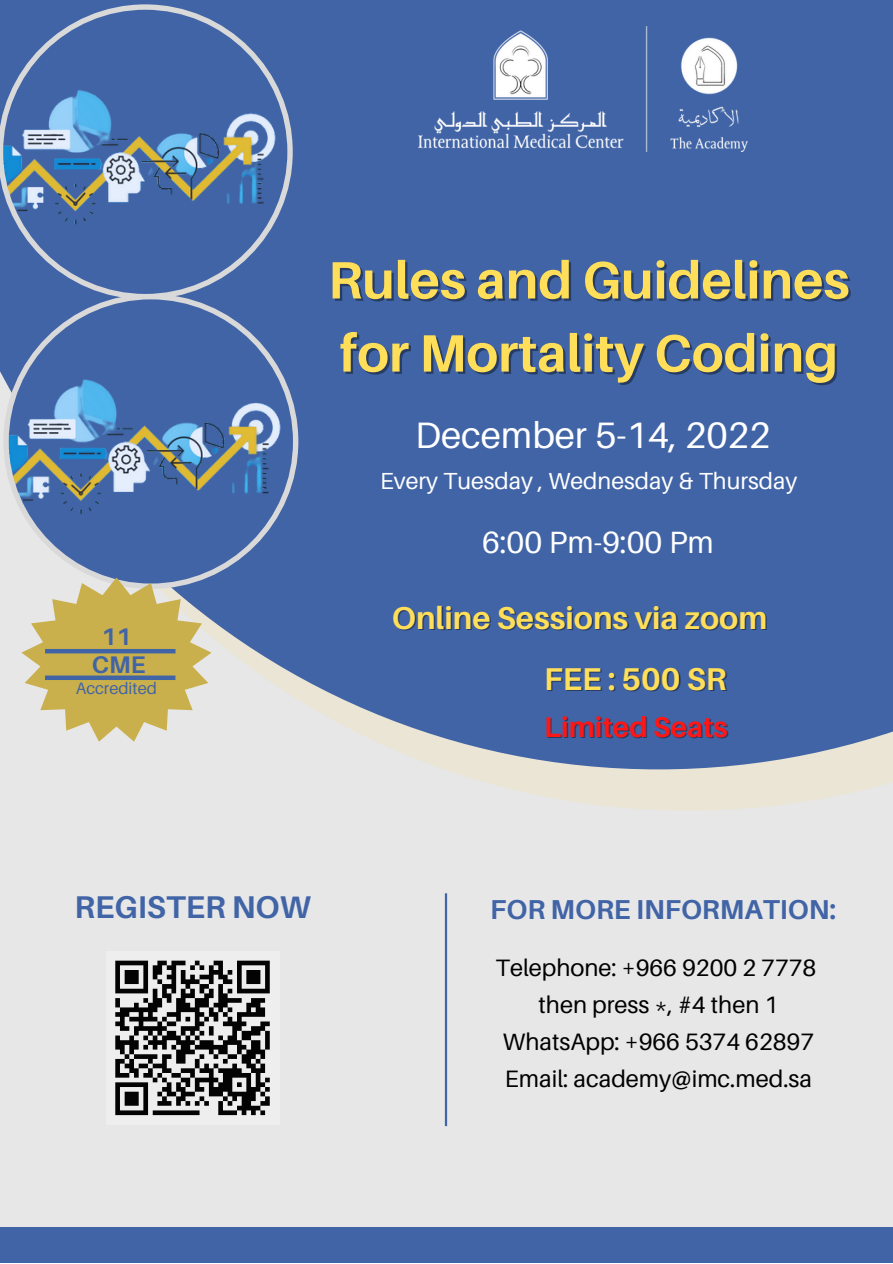
<style>
.page{position:relative;width:893px;height:1264px;background:#fff}
.page>*{position:absolute;margin:0;border:0;box-sizing:border-box;transform-origin:0 0}
.t1{font:700 52.5px/73.1px "Aileron";color:#ffde59}
.t2{font:36.75px "Aileron";color:#fff}
.t3{font:700 31.5px "Aileron";color:#ffde59}
.t4{font:700 31.5px "Aileron";color:#4164a6}
.t5{font:30.75px "Aileron";color:#fff}
.t6{font:700 28.5px "Aileron";color:#ff1616}
.t7{font:700 27.3px "Aileron";color:#4164a6}
.t8{font:700 24px/28px "Aileron";color:#4164a6;text-align:center}
.t9{font:23.7px/37px "Aileron";color:#000;text-align:center}
.t10{font:23.25px "Aileron";color:#fff}
.t11{font:16.5px "Aileron";color:#4164a6}
</style>
<div class="page">
<div style="left:0;top:0;width:892px;height:1262px;background:#e7e7e8"></div>
<svg style="left:444px;top:769px;width:448px;height:41px;fill:#eae5d4"></svg>
<div style="left:0;top:0;width:892px;height:769px;background:#4164a6"></div>
<hr style="left:445px;top:893px;width:2px;height:233px;background:#4164a6">
<div style="left:0;top:1227px;width:892px;height:35px;background:#4164a6"></div>
<div style="left:106px;top:951px;width:173px;height:173px;background:#efefef"></div>
<svg style="left:115px;top:960px;width:155px;height:156px"></svg>
<img style="left:418px;top:27px;width:329px;height:125px">
<svg style="left:0;top:4px;width:293px;height:295px;background:#5575a9"></svg>
<svg style="left:3px;top:294px;width:295px;height:295px;background:#5a7aae"></svg>
<div style="left:12px;top:636px;width:188px;height:211px;background:#e7e7e8"></div>
<svg style="left:21px;top:577px;width:190px;height:164px"></svg>
<hr style="left:45px;top:649px;width:130px;height:4px;background:#4164a6">
<div style="left:45px;top:675px;width:130px;height:5px;background:#4164a6"></div>
<p class="t8" style="left:92px;top:622px;width:55px">11<br>CME</p>
<p class="t11" style="left:76px;top:678px;width:83px">Accredited</p>
<h1 class="t1" style="left:328px;top:242px;width:523px">Rules and Guidelines for Mortality Coding</h1>
<h2 class="t2" style="left:415px;top:412px;width:357px">December 5-14, 2022</h2>
<p class="t10" style="left:380px;top:467px;width:419px">Every Tuesday , Wednesday &amp; Thursday</p>
<p class="t5" style="left:482px;top:522px;width:233px">6:00 Pm-9:00 Pm</p>
<h3 class="t3" style="left:392px;top:598px;width:377px">Online Sessions via zoom</h3>
<h3 class="t3" style="left:544px;top:659px;width:184px">FEE : 500 SR</h3>
<p class="t6" style="left:544px;top:709px;width:185px">Limited Seats</p>
<h3 class="t4" style="left:75px;top:887px;width:237px">REGISTER NOW</h3>
<p class="t7" style="left:490px;top:892px;width:347px">FOR MORE INFORMATION:</p>
<p class="t9" style="left:495px;top:948px;width:322px">Telephone: +966 9200 2 7778 then press *, #4 then 1<br>WhatsApp: +966 5374 62897<br>Email: academy@imc.med.sa</p>
</div>
